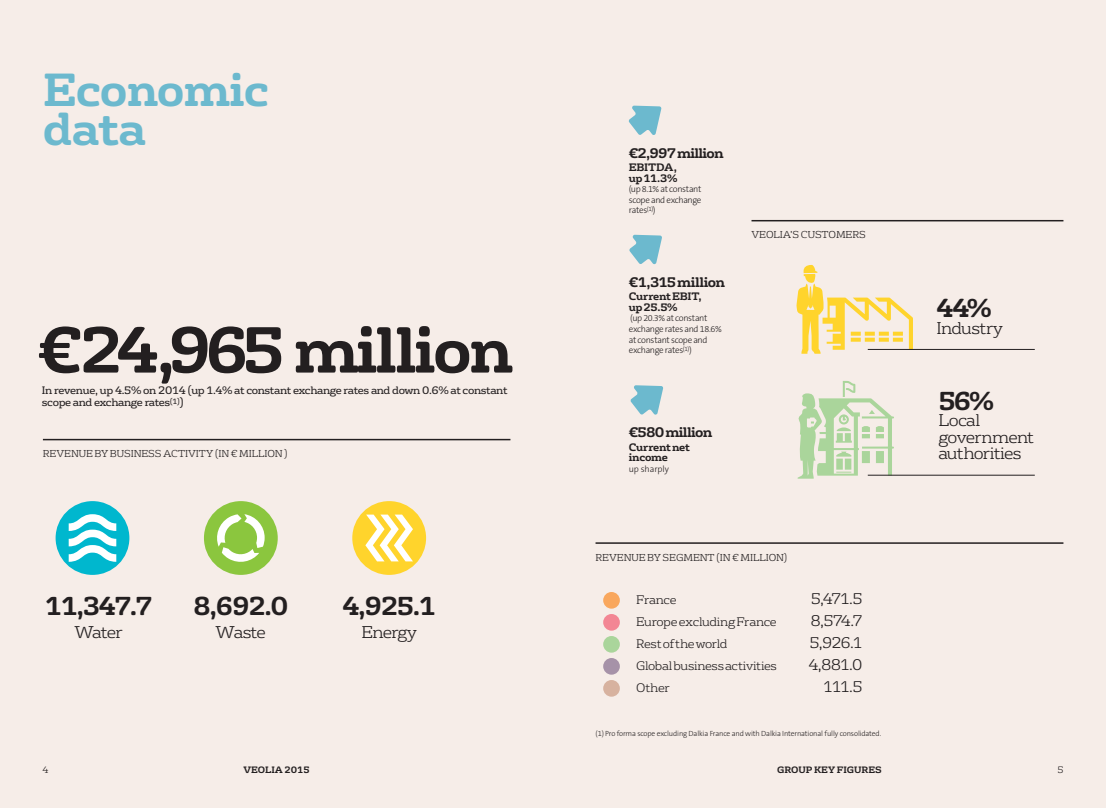
<style>
.page{position:relative;width:1106px;height:808px;background:#f6ede8}
.page>*{position:absolute;margin:0;border:0;box-sizing:border-box;transform-origin:0 0}
.t1{font:700 63px "FS Rufus";letter-spacing:-.05em;color:#231f20}
.t2{font:700 45px/39px "FS Rufus";letter-spacing:-.025em;color:#6cb9ce}
.t3{font:700 25.2px "FS Rufus";letter-spacing:-.055em;color:#231f20}
.t4{font:300 16.5px/16.5px "FS Rufus";letter-spacing:-.045em;color:#231f20}
.t5{font:300 15px "FS Rufus";letter-spacing:-.07em;color:#231f20}
.t6{font:700 13.5px "FS Rufus";letter-spacing:-.055em;color:#231f20}
.t7{font:300 12px "FS Rufus";letter-spacing:-.035em;color:#231f20}
.t8{font:10.5px/12.6px "FS Rufus";letter-spacing:-.035em;color:#231f20}
.t9{font:700 10.5px/10.5px "FS Rufus";letter-spacing:-.025em;color:#231f20}
.t10{font:300 9.75px "FS Rufus";letter-spacing:-.01em;color:#231f20}
.t11{font:300 9px/10.5px "The Sans OT3";letter-spacing:-.035em;color:#231f20;text-align:justify}
.t12{font:700 9px "FS Rufus";letter-spacing:-.005em;color:#231f20}
.t13{font:300 9px "The Sans OT3";letter-spacing:-.005em;color:#231f20}
.t14{font:300 9px "FS Rufus";color:#231f20}
.t15{font:300 7.5px "The Sans OT3";letter-spacing:-.015em;color:#231f20}
</style>
<div class="page">
<hr style="left:595px;top:542px;width:468px;height:2px;background:#231f20">
<hr style="left:43px;top:439px;width:467px;height:1px;background:#231f20">
<div style="left:56px;top:501px;width:73px;height:74px;background:#00b7ce;border-radius:50%"></div>
<svg style="left:69px;top:514px;width:47px;height:48px"></svg>
<div style="left:204px;top:501px;width:74px;height:74px;background:#8bc63e;border-radius:50%"></div>
<svg style="left:214px;top:514px;width:51px;height:51px"></svg>
<div style="left:352px;top:501px;width:74px;height:74px;background:#ffd42c;border-radius:50%"></div>
<svg style="left:365px;top:515px;width:48px;height:46px"></svg>
<svg style="left:628px;top:106px;width:33px;height:29px"></svg>
<svg style="left:629px;top:235px;width:33px;height:29px"></svg>
<svg style="left:630px;top:385px;width:33px;height:30px"></svg>
<hr style="left:751px;top:220px;width:312px;height:1px;background:#231f20">
<svg style="left:796px;top:265px;width:117px;height:89px"></svg>
<svg style="left:797px;top:381px;width:97px;height:98px"></svg>
<hr style="left:867px;top:475px;width:167px;height:1px;background:#231f20">
<hr style="left:867px;top:349px;width:167px;height:1px;background:#231f20">
<div style="left:603px;top:592px;width:17px;height:17px;background:#f9a75d;border-radius:50%"></div>
<div style="left:603px;top:614px;width:17px;height:17px;background:#f38694;border-radius:50%"></div>
<div style="left:603px;top:636px;width:17px;height:17px;background:#aad59b;border-radius:50%"></div>
<div style="left:603px;top:658px;width:17px;height:17px;background:#a692a8;border-radius:50%"></div>
<div style="left:603px;top:680px;width:17px;height:17px;background:#d7b29f;border-radius:50%"></div>
<h2 class="t2" style="left:43px;top:67px;width:228px">Economic data</h2>
<h1 class="t1" style="left:38px;top:295px;width:477px">€24,965 million</h1>
<p class="t8" style="left:42px;top:383px;width:467px">In revenue, up 4.5% on 2014 (up 1.4% at constant exchange rates and down 0.6% at constant scope and exchange rates<sup>(1)</sup>)</p>
<p class="t10" style="left:43px;top:446px;width:246px">REVENUE BY BUSINESS ACTIVITY (IN € MILLION )</p>
<h3 class="t3" style="left:45px;top:584px;width:109px">11,347.7</h3>
<h3 class="t4" style="left:74px;top:622px;width:50px">Water</h3>
<h3 class="t3" style="left:193px;top:584px;width:97px">8,692.0</h3>
<h3 class="t4" style="left:216px;top:622px;width:52px">Waste</h3>
<h3 class="t3" style="left:342px;top:584px;width:95px">4,925.1</h3>
<h3 class="t4" style="left:361px;top:622px;width:57px">Energy</h3>
<h3 class="t6" style="left:629px;top:141px;width:96px">€2,997 million</h3>
<p class="t9" style="left:629px;top:161px;width:50px">EBITDA, up 11.3%</p>
<p class="t11" style="left:629px;top:184px;width:74px">(up 8.1% at constant scope and exchange rates<sup>(1)</sup>)</p>
<h3 class="t6" style="left:629px;top:270px;width:98px">€1,315 million</h3>
<p class="t9" style="left:629px;top:291px;width:74px">Current EBIT, up 25.5%</p>
<p class="t11" style="left:629px;top:313px;width:94px;text-align:left">(up 20.3% at constant exchange rates and 18.6% at constant scope and exchange rates<sup>(1)</sup>)</p>
<p class="t10" style="left:751px;top:227px;width:116px">VEOLIA’S CUSTOMERS</p>
<h3 class="t6" style="left:629px;top:421px;width:85px">€580 million</h3>
<p class="t9" style="left:629px;top:441px;width:63px">Current net income</p>
<p class="t13" style="left:629px;top:463px;width:42px">up sharply</p>
<p class="t10" style="left:595px;top:550px;width:193px">REVENUE BY SEGMENT (IN € MILLION)</p>
<h3 class="t7" style="left:636px;top:590px;width:42px">France</h3>
<h3 class="t5" style="left:811px;top:587px;width:53px">5,471.5</h3>
<h3 class="t7" style="left:636px;top:612px;width:142px">Europe excluding France</h3>
<h3 class="t5" style="left:810px;top:609px;width:54px">8,574.7</h3>
<h3 class="t7" style="left:636px;top:634px;width:93px">Rest of the world</h3>
<h3 class="t5" style="left:809px;top:631px;width:55px">5,926.1</h3>
<h3 class="t7" style="left:636px;top:656px;width:142px">Global business activities</h3>
<h3 class="t5" style="left:808px;top:653px;width:56px">4,881.0</h3>
<h3 class="t7" style="left:636px;top:678px;width:35px">Other</h3>
<h3 class="t5" style="left:823px;top:675px;width:41px">111.5</h3>
<p class="t15" style="left:595px;top:728px;width:287px">(1) Pro forma scope excluding Dalkia France and with Dalkia International fully consolidated.</p>
<h3 class="t3" style="left:936px;top:286px;width:57px">44%</h3>
<h3 class="t4" style="left:936px;top:318px;width:68px">Industry</h3>
<h3 class="t3" style="left:938px;top:379px;width:57px">56%</h3>
<h3 class="t4" style="left:938px;top:410px;width:97px">Local government authorities</h3>
<p class="t14" style="left:43px;top:763px;width:8px">4</p>
<p class="t12" style="left:243px;top:762px;width:67px">VEOLIA 2015</p>
<p class="t12" style="left:777px;top:762px;width:106px">GROUP KEY FIGURES</p>
<p class="t14" style="left:1057px;top:763px;width:8px">5</p>
</div>
